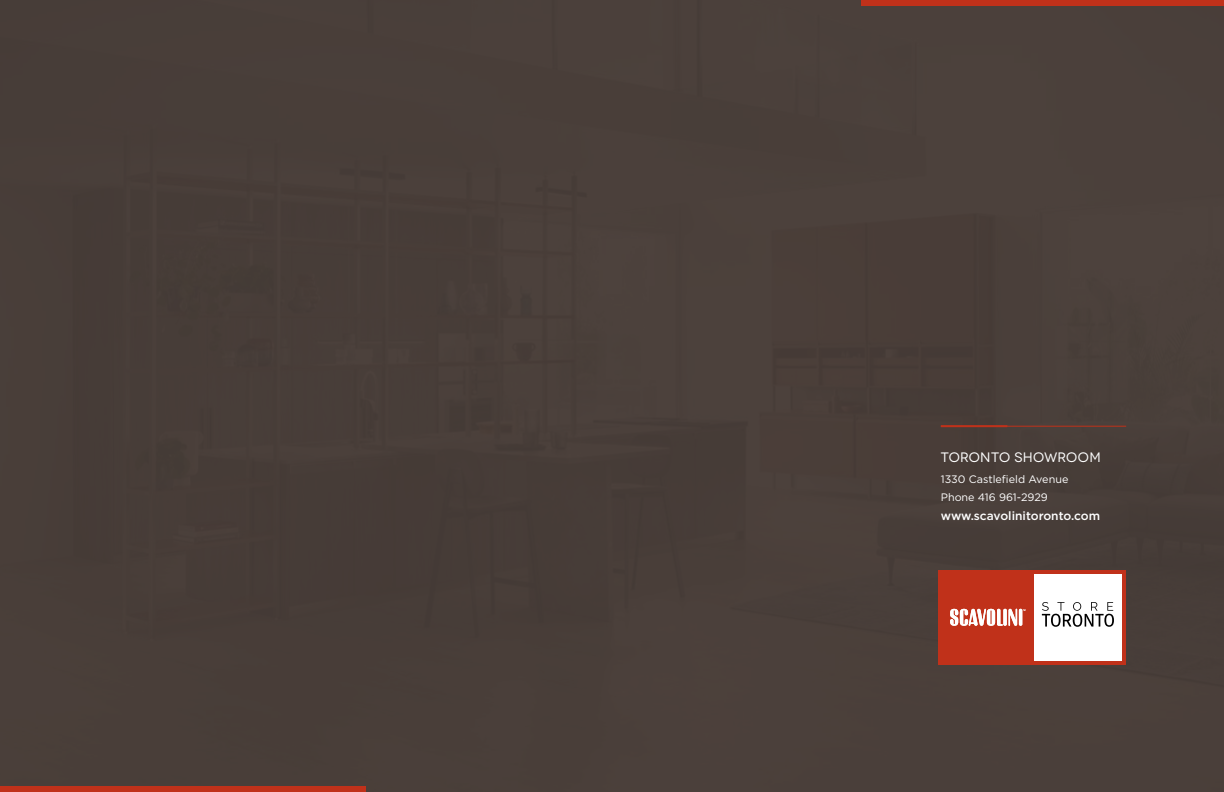
<style>
.page{position:relative;width:1224px;height:792px;background:#493e39}
.page>*{position:absolute;margin:0;border:0;box-sizing:border-box;transform-origin:0 0}
.t1{font:13.7px "Novecentowide";letter-spacing:.015em;color:#fff}
.t2{font:500 12px "Gotham";color:#fff}
.t3{font:10.8px/18px "Gotham";color:#fff}
</style>
<div class="page">
<div style="left:938px;top:570px;width:188px;height:94px;background:#c0311a"></div>
<svg style="left:950px;top:609px;width:75px;height:17px"></svg>
<div style="left:1034px;top:574px;width:88px;height:86px;background:#fff"></div>
<svg style="left:1042px;top:602px;width:72px;height:25px"></svg>
<hr style="left:941px;top:426px;width:185px;height:1px;background:#c0311a">
<hr style="left:941px;top:425px;width:66px;height:2px;background:#c0311a">
<div style="left:0;top:786px;width:366px;height:6px;background:#c0311a"></div>
<div style="left:862px;top:0;width:362px;height:6px;background:#c0311a"></div>
<p class="t1" style="left:941px;top:449px;width:161px">TORONTO SHOWROOM</p>
<p class="t3" style="left:941px;top:470px;width:129px">1330 Castlefield Avenue<br>Phone 416 961-2929</p>
<p class="t2" style="left:941px;top:508px;width:161px">www.scavolinitoronto.com</p>
</div>
